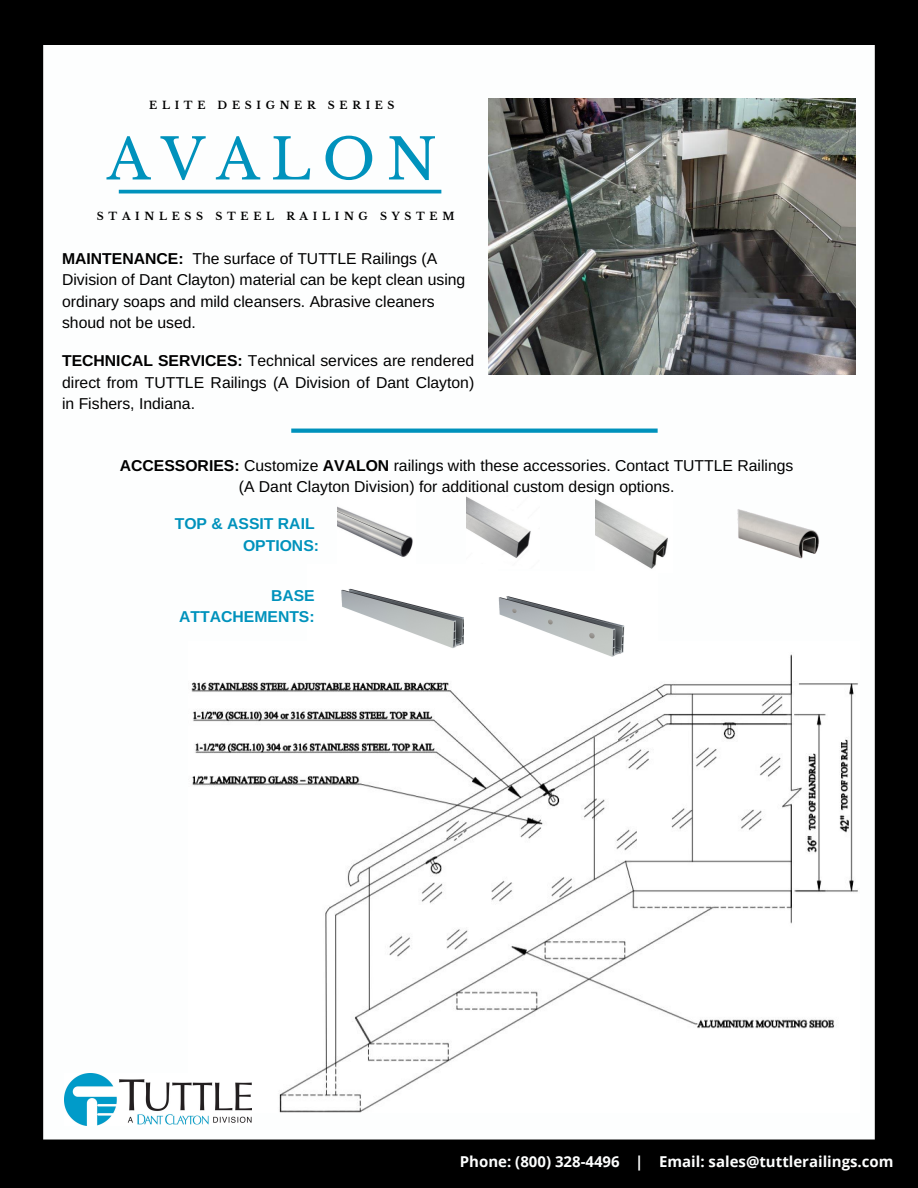
<style>
.page{position:relative;width:918px;height:1188px;background:#fff}
.page>*{position:absolute;margin:0;border:0;box-sizing:border-box;transform-origin:0 0}
.t1{font:56.25px "Libre Baskerville";letter-spacing:.195em;color:#0092bc}
.t2{font:15.75px/21.3px "Arimo";color:#000}
.t3{font:700 15.75px "Arimo";color:#0092bc}
.t4{font:700 15px "Open Sans";color:#fdfefe}
.t5{font:700 10.65px "Libre Baskerville";letter-spacing:.445em;color:#000}
.s1{font-weight:700}
</style>
<div class="page">
<div style="left:875px;top:45px;width:43px;height:1095px;background:#000"></div>
<div style="left:0;top:45px;width:43px;height:1095px;background:#000"></div>
<div style="left:0;top:0;width:918px;height:45px;background:#000"></div>
<div style="left:0;top:1140px;width:918px;height:48px;background:#000"></div>
<img style="left:488px;top:99px;width:368px;height:275px">
<svg style="left:119px;top:190px;width:322px;height:3px"></svg>
<img style="left:338px;top:507px;width:75px;height:50px">
<img style="left:467px;top:497px;width:64px;height:61px">
<img style="left:596px;top:499px;width:72px;height:70px">
<img style="left:737px;top:509px;width:82px;height:50px">
<svg style="left:291px;top:429px;width:367px;height:4px"></svg>
<img style="left:191px;top:654px;width:667px;height:459px">
<img style="left:64px;top:1074px;width:187px;height:51px">
<img style="left:307px;top:588px;width:157px;height:84px">
<img style="left:464px;top:596px;width:194px;height:85px">
<p class="t5" style="left:149px;top:99px;width:247px">ELITE DESIGNER SERIES</p>
<p class="t1" style="left:107px;top:125px;width:332px">AVALON</p>
<p class="t5" style="left:97px;top:210px;width:359px">STAINLESS STEEL RAILING SYSTEM</p>
<p class="t2" style="left:62px;top:248px;width:405px"><span class="s1">MAINTENANCE:</span> The surface of TUTTLE Railings (A Division of Dant Clayton) material can be kept clean using ordinary soaps and mild cleansers. Abrasive cleaners shoud not be used.</p>
<p class="t2" style="left:62px;top:350px;width:414px;text-align:justify"><span class="s1">TECHNICAL SERVICES:</span> Technical services are rendered direct from TUTTLE Railings (A Division of Dant Clayton) in Fishers, Indiana.</p>
<p class="t2" style="left:120px;top:455px;width:675px"><span class="s1">ACCESSORIES:</span> Customize <span class="s1">AVALON</span> railings with these accessories. Contact TUTTLE Railings</p>
<p class="t2" style="left:239px;top:476px;width:437px">(A Dant Clayton Division) for additional custom design options.</p>
<p class="t3" style="left:175px;top:515px;width:141px">TOP &amp; ASSIT RAIL</p>
<p class="t3" style="left:243px;top:536px;width:78px">OPTIONS:</p>
<p class="t3" style="left:271px;top:587px;width:45px">BASE</p>
<p class="t3" style="left:179px;top:608px;width:137px">ATTACHEMENTS:</p>
<p class="t4" style="left:460px;top:1151px;width:435px">Phone: (800) 328-4496 | Email: sales@tuttlerailings.com</p>
</div>
